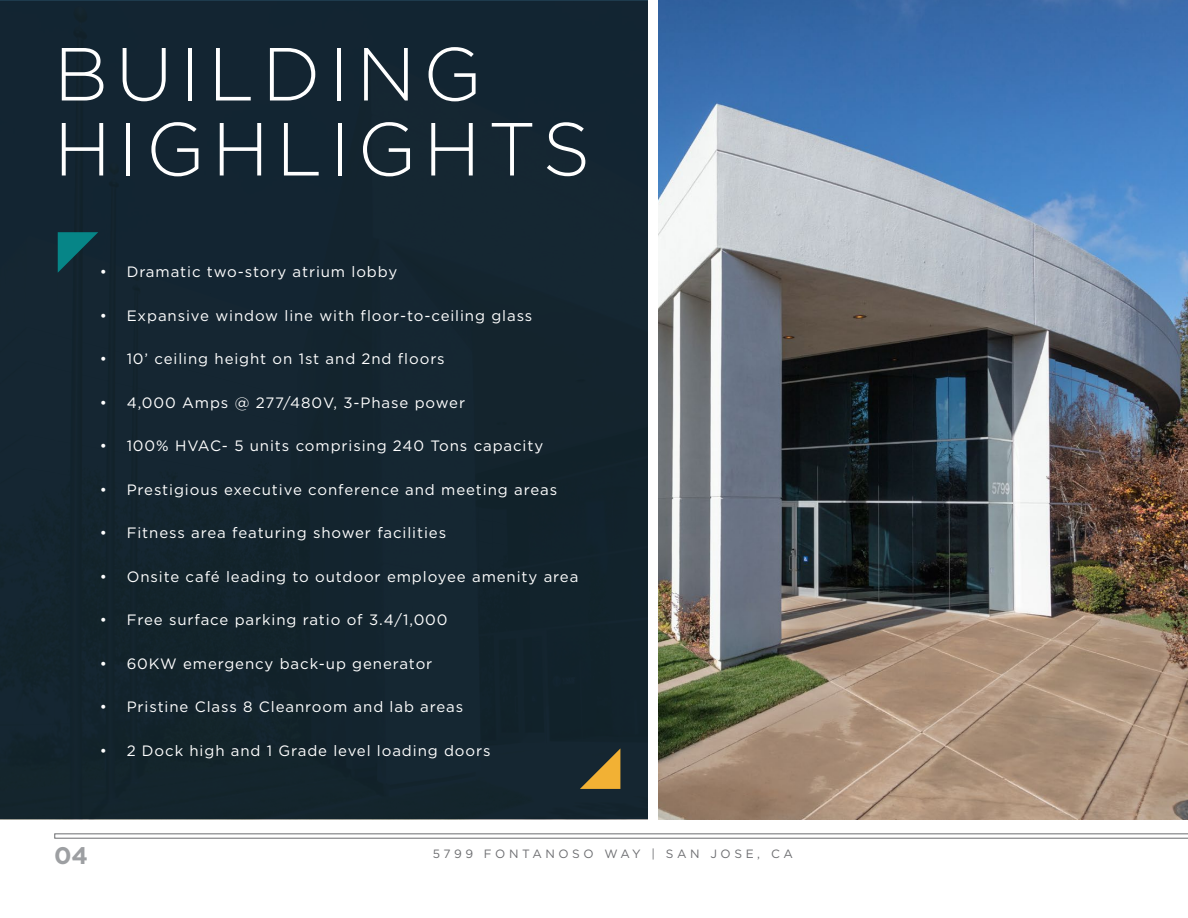
<style>
.page{position:relative;width:1188px;height:918px;background:#fff}
.page>*{position:absolute;margin:0;border:0;box-sizing:border-box;transform-origin:0 0}
.t1{font:300 75px "Gotham";letter-spacing:.095em;color:#fff}
.t2{font:700 24px "Gotham";color:#9d9fa2}
.t3{font:15px "Gotham";letter-spacing:.06em;color:#fff}
.t4{font:12px "Gotham";letter-spacing:.3em;color:#6c6d70}
</style>
<div class="page">
<div style="left:0;top:0;width:648px;height:819px;background:#132532"></div>
<svg style="left:54px;top:833px;width:1134px;height:6px"></svg>
<svg style="left:58px;top:232px;width:40px;height:40px"></svg>
<svg style="left:580px;top:749px;width:40px;height:40px"></svg>
<img style="left:659px;top:0;width:529px;height:819px">
<p class="t1" style="left:54px;top:27px;width:429px">BUILDING</p>
<p class="t1" style="left:54px;top:102px;width:538px">HIGHLIGHTS</p>
<p class="t3" style="left:100px;top:262px;width:299px">• Dramatic two-story atrium lobby</p>
<p class="t3" style="left:100px;top:306px;width:434px">• Expansive window line with floor-to-ceiling glass</p>
<p class="t3" style="left:100px;top:349px;width:347px">• 10’ ceiling height on 1st and 2nd floors</p>
<p class="t3" style="left:100px;top:393px;width:367px">• 4,000 Amps @ 277/480V, 3-Phase power</p>
<p class="t3" style="left:100px;top:436px;width:445px">• 100% HVAC- 5 units comprising 240 Tons capacity</p>
<p class="t3" style="left:100px;top:480px;width:459px">• Prestigious executive conference and meeting areas</p>
<p class="t3" style="left:100px;top:523px;width:348px">• Fitness area featuring shower facilities</p>
<p class="t3" style="left:100px;top:567px;width:480px">• Onsite café leading to outdoor employee amenity area</p>
<p class="t3" style="left:100px;top:610px;width:349px">• Free surface parking ratio of 3.4/1,000</p>
<p class="t3" style="left:100px;top:654px;width:334px">• 60KW emergency back-up generator</p>
<p class="t3" style="left:100px;top:697px;width:365px">• Pristine Class 8 Cleanroom and lab areas</p>
<p class="t3" style="left:100px;top:741px;width:392px">• 2 Dock high and 1 Grade level loading doors</p>
<h2 class="t2" style="left:54px;top:840px;width:36px">04</h2>
<p class="t4" style="left:433px;top:846px;width:362px">5799 FONTANOSO WAY | SAN JOSE, CA</p>
</div>
